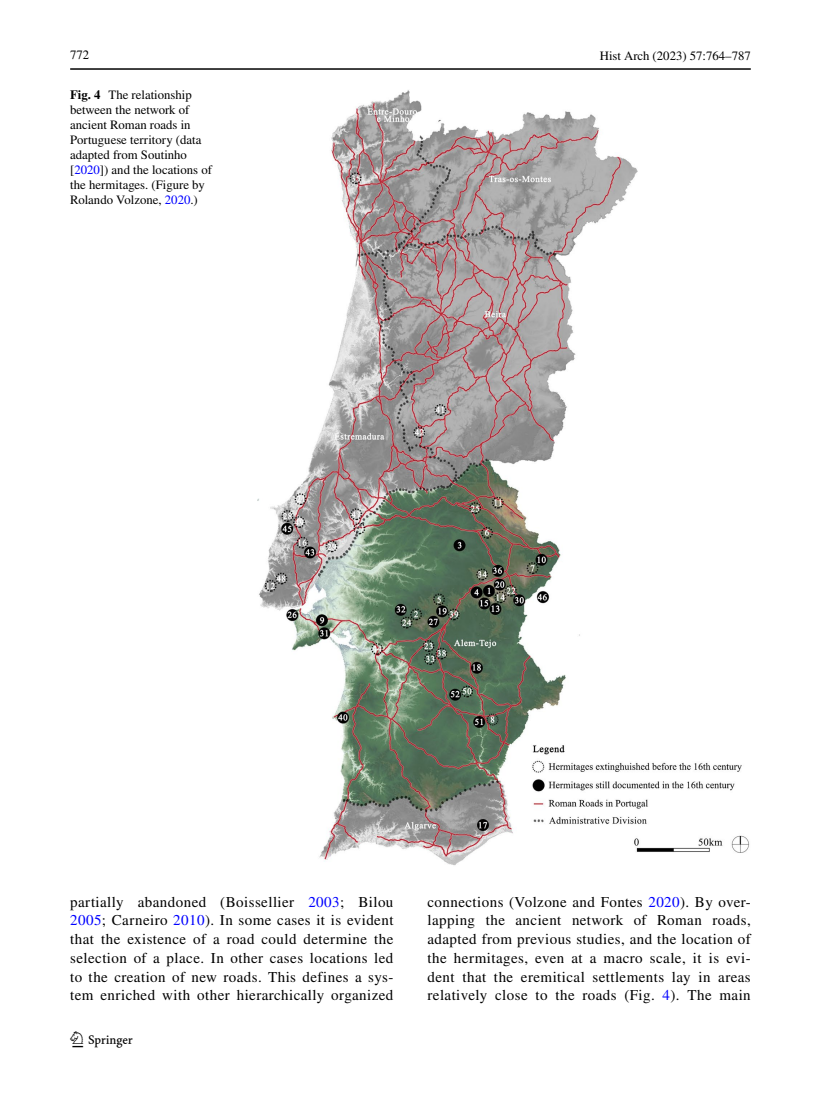
<style>
.page{position:relative;width:821px;height:1106px;background:#fff}
.page>*{position:absolute;margin:0;border:0;box-sizing:border-box;transform-origin:0 0}
.t1{font:22.5px "Springnew Regular 3";color:#000}
.t2{font:15px/18.8px "STIX";letter-spacing:.03em;color:#000;text-align:justify}
.t3{font:12.75px/15px "STIX";color:#000}
.s1{font-weight:700}
.s2{color:#00f}
</style>
<div class="page">
<hr style="left:70px;top:68px;width:680px;height:2px;background:#000">
<img style="left:257px;top:90px;width:493px;height:776px">
<p class="t3" style="left:70px;top:48px;width:21px">772</p>
<p class="t3" style="left:600px;top:49px;width:152px">Hist Arch (2023) 57:764–787</p>
<p class="t3" style="left:70px;top:88px;width:143px"><span class="s1">Fig. 4</span> The relationship between the network of ancient Roman roads in<br>Portuguese territory (data adapted from Soutinho [<span class="s2">2020</span>]) and the locations of the hermitages. (Figure by<br>Rolando Volzone, <span class="s2">2020</span>.)</p>
<p class="t2" style="left:70px;top:893px;width:325px">partially abandoned (Boissellier <span class="s2">2003</span>; Bilou <span class="s2">2005</span>; Carneiro <span class="s2">2010</span>). In some cases it is evident that the existence of a road could determine the selection of a place. In other cases locations led to the creation of new roads. This defines a sys&shy;tem enriched with other hierarchically organized</p>
<p class="t2" style="left:427px;top:893px;width:325px">connections (Volzone and Fontes <span class="s2">2020</span>). By over&shy;lapping the ancient network of Roman roads, adapted from previous studies, and the location of the hermitages, even at a macro scale, it is evi&shy;dent that the eremitical settlements lay in areas relatively close to the roads (Fig. <span class="s2">4</span>). The main</p>
<h1 class="t1" style="left:72px;top:1031px;width:62px">1 3</h1>
</div>
